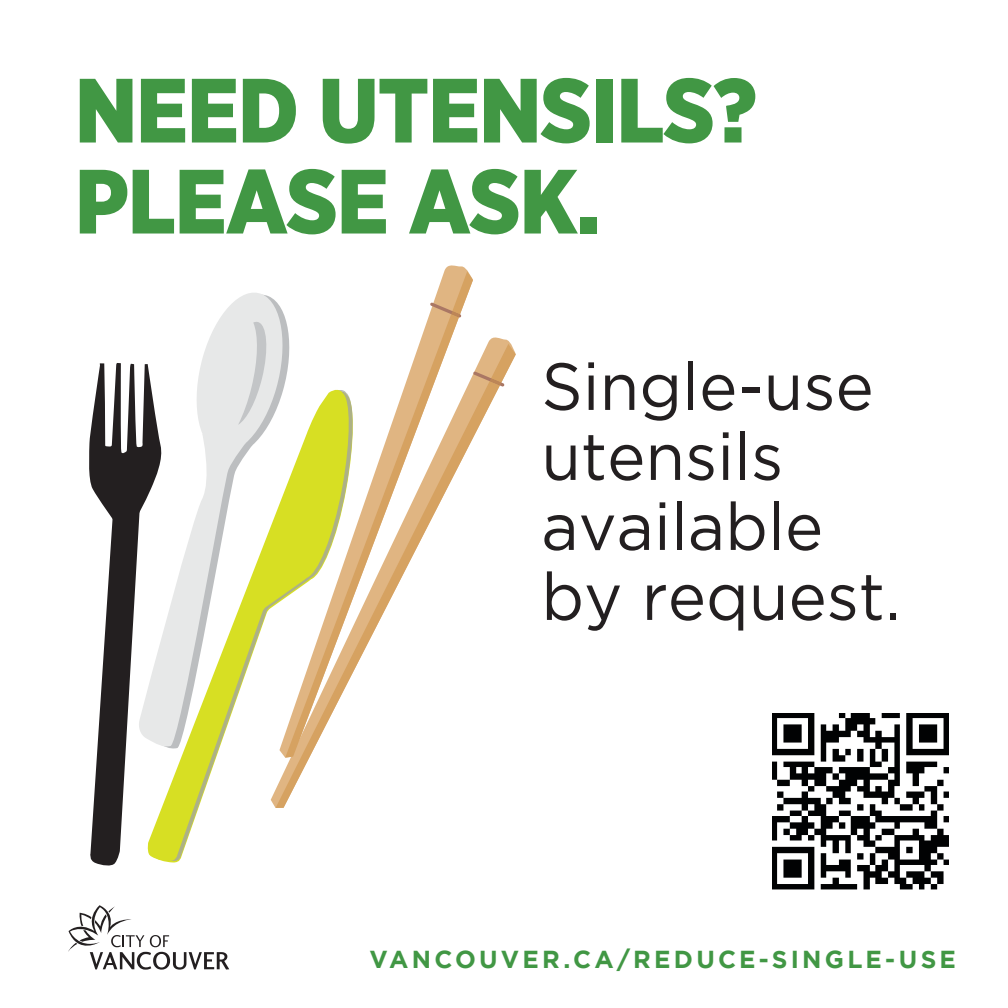
<style>
.page{position:relative;width:1008px;height:1008px;background:#fff}
.page>*{position:absolute;margin:0;border:0;box-sizing:border-box;transform-origin:0 0}
.t1{font:900 91px/91px "Gotham Narrow";letter-spacing:-.01em;color:#419744}
.t2{font:66.5px/70px "Gotham";color:#231f20}
.t3{font:700 24.5px "Gotham";letter-spacing:.13em;color:#419744}
</style>
<div class="page">
<svg style="left:68px;top:905px;width:161px;height:65px"></svg>
<svg style="left:419px;top:314px;width:40px;height:30px"></svg>
<svg style="left:430px;top:271px;width:43px;height:47px"></svg>
<svg style="left:355px;top:344px;width:161px;height:324px"></svg>
<svg style="left:473px;top:371px;width:32px;height:16px"></svg>
<svg style="left:295px;top:389px;width:56px;height:397px"></svg>
<svg style="left:89px;top:293px;width:206px;height:573px"></svg>
<img style="left:772px;top:713px;width:177px;height:177px">
<h1 class="t1" style="left:75px;top:64px;width:684px">NEED UTENSILS?<br>PLEASE ASK.</h1>
<p class="t2" style="left:541px;top:356px;width:361px">Single-use utensils available by request.</p>
<p class="t3" style="left:369px;top:950px;width:588px">VANCOUVER.CA/REDUCE-SINGLE-USE</p>
</div>
